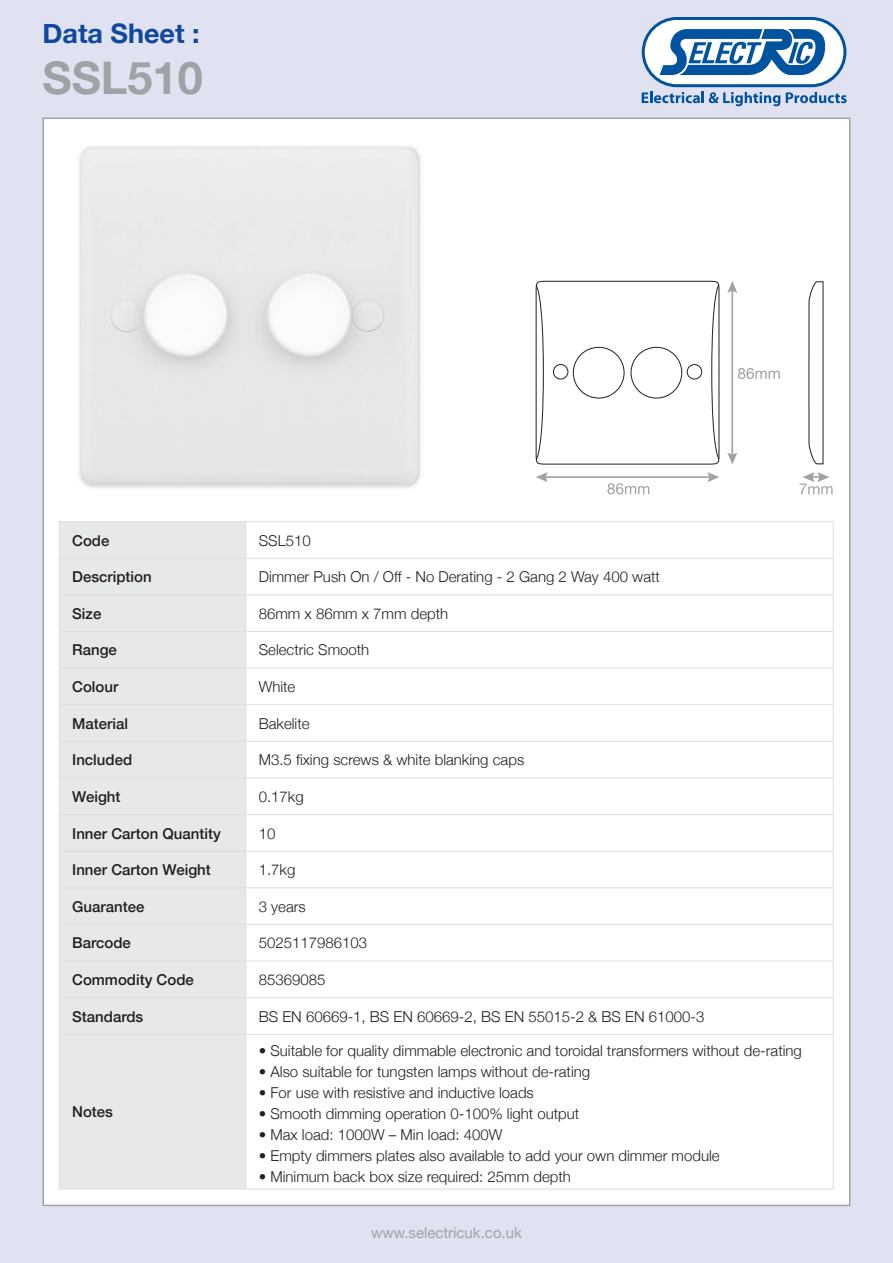
<style>
.page{position:relative;width:893px;height:1263px;background:#e1e2f1}
.page>*{position:absolute;margin:0;border:0;box-sizing:border-box;transform-origin:0 0}
.t1{font:700 45px "Helvetica Neue";color:#9fa3a6}
.t2{font:700 27px "Helvetica Neue";color:#0f499d}
.t3{font:300 15px "Helvetica Neue";color:#231f20}
.t4{font:500 15px "Helvetica Neue";color:#231f20}
.t5{font:15px "Helvetica Neue";color:#9fa3a6}
</style>
<div class="page">
<div style="left:44px;top:119px;width:805px;height:1086px;background:#fff"></div>
<svg style="left:642px;top:17px;width:205px;height:89px"></svg>
<img style="left:79px;top:146px;width:342px;height:342px">
<img style="left:80px;top:148px;width:337px;height:337px">
<div style="left:59px;top:521px;width:187px;height:37px;background:#e7e8e9"></div>
<div style="left:59px;top:558px;width:187px;height:37px;background:#e7e8e9"></div>
<div style="left:59px;top:595px;width:187px;height:36px;background:#e7e8e9"></div>
<div style="left:59px;top:631px;width:187px;height:37px;background:#e7e8e9"></div>
<div style="left:59px;top:668px;width:187px;height:37px;background:#e7e8e9"></div>
<div style="left:59px;top:705px;width:187px;height:36px;background:#e7e8e9"></div>
<div style="left:59px;top:741px;width:187px;height:37px;background:#e7e8e9"></div>
<div style="left:59px;top:778px;width:187px;height:36px;background:#e7e8e9"></div>
<div style="left:59px;top:814px;width:187px;height:37px;background:#e7e8e9"></div>
<div style="left:59px;top:851px;width:187px;height:37px;background:#e7e8e9"></div>
<div style="left:59px;top:888px;width:187px;height:36px;background:#e7e8e9"></div>
<div style="left:59px;top:924px;width:187px;height:37px;background:#e7e8e9"></div>
<div style="left:59px;top:961px;width:187px;height:37px;background:#e7e8e9"></div>
<div style="left:59px;top:998px;width:187px;height:36px;background:#e7e8e9"></div>
<div style="left:59px;top:1034px;width:187px;height:155px;background:#e7e8e9"></div>
<hr style="left:59px;top:521px;width:1px;height:668px;background:#dedfe0">
<hr style="left:246px;top:521px;width:1px;height:668px;background:#dedfe0">
<hr style="left:833px;top:521px;width:1px;height:668px;background:#dedfe0">
<hr style="left:59px;top:521px;width:774px;height:1px;background:#dedfe0">
<hr style="left:59px;top:558px;width:774px;height:1px;background:#dedfe0">
<hr style="left:59px;top:595px;width:774px;height:1px;background:#dedfe0">
<hr style="left:59px;top:631px;width:774px;height:1px;background:#dedfe0">
<hr style="left:59px;top:668px;width:774px;height:1px;background:#dedfe0">
<hr style="left:59px;top:704px;width:774px;height:1px;background:#dedfe0">
<hr style="left:59px;top:741px;width:774px;height:1px;background:#dedfe0">
<hr style="left:59px;top:778px;width:774px;height:1px;background:#dedfe0">
<hr style="left:59px;top:814px;width:774px;height:1px;background:#dedfe0">
<hr style="left:59px;top:851px;width:774px;height:1px;background:#dedfe0">
<hr style="left:59px;top:887px;width:774px;height:1px;background:#dedfe0">
<hr style="left:59px;top:924px;width:774px;height:1px;background:#dedfe0">
<hr style="left:59px;top:961px;width:774px;height:1px;background:#dedfe0">
<hr style="left:59px;top:997px;width:774px;height:1px;background:#dedfe0">
<hr style="left:59px;top:1034px;width:774px;height:1px;background:#dedfe0">
<hr style="left:59px;top:1189px;width:774px;height:1px;background:#dedfe0">
<svg style="left:727px;top:281px;width:53px;height:183px"></svg>
<svg style="left:536px;top:472px;width:183px;height:22px"></svg>
<svg style="left:799px;top:472px;width:33px;height:22px"></svg>
<svg style="left:808px;top:281px;width:16px;height:183px"></svg>
<div style="left:536px;top:281px;width:183px;height:183px;border:1px solid #231f20;border-radius:11px"></div>
<svg style="left:536px;top:285px;width:8px;height:175px"></svg>
<svg style="left:711px;top:284px;width:9px;height:176px"></svg>
<div style="left:553px;top:364px;width:15px;height:15px;border:1px solid #231f20;border-radius:50%"></div>
<div style="left:687px;top:364px;width:15px;height:15px;border:1px solid #231f20;border-radius:50%"></div>
<div style="left:573px;top:347px;width:51px;height:51px;border:1px solid #231f20;border-radius:50%"></div>
<div style="left:631px;top:347px;width:51px;height:51px;border:1px solid #231f20;border-radius:50%"></div>
<h2 class="t2" style="left:43px;top:17px;width:159px">Data Sheet :</h2>
<h1 class="t1" style="left:43px;top:50px;width:162px">SSL510</h1>
<p class="t4" style="left:72px;top:531px;width:39px">Code</p>
<p class="t3" style="left:259px;top:531px;width:53px">SSL510</p>
<p class="t4" style="left:72px;top:568px;width:81px">Description</p>
<p class="t3" style="left:259px;top:568px;width:403px">Dimmer Push On / Off - No Derating - 2 Gang 2 Way 400 watt</p>
<p class="t4" style="left:72px;top:604px;width:31px">Size</p>
<p class="t3" style="left:259px;top:604px;width:191px">86mm x 86mm x 7mm depth</p>
<p class="t4" style="left:72px;top:641px;width:46px">Range</p>
<p class="t3" style="left:259px;top:641px;width:112px">Selectric Smooth</p>
<p class="t4" style="left:72px;top:677px;width:48px">Colour</p>
<p class="t3" style="left:259px;top:677px;width:38px">White</p>
<p class="t4" style="left:72px;top:714px;width:57px">Material</p>
<p class="t3" style="left:259px;top:714px;width:52px">Bakelite</p>
<p class="t4" style="left:72px;top:751px;width:62px">Included</p>
<p class="t3" style="left:259px;top:751px;width:267px">M3.5 fixing screws &amp; white blanking caps</p>
<p class="t4" style="left:72px;top:787px;width:50px">Weight</p>
<p class="t3" style="left:259px;top:787px;width:47px">0.17kg</p>
<p class="t4" style="left:72px;top:824px;width:150px">Inner Carton Quantity</p>
<p class="t3" style="left:259px;top:824px;width:18px">10</p>
<p class="t4" style="left:72px;top:860px;width:140px">Inner Carton Weight</p>
<p class="t3" style="left:259px;top:861px;width:38px">1.7kg</p>
<p class="t4" style="left:72px;top:897px;width:74px">Guarantee</p>
<p class="t3" style="left:259px;top:897px;width:48px">3 years</p>
<p class="t4" style="left:72px;top:934px;width:60px">Barcode</p>
<p class="t3" style="left:259px;top:934px;width:110px">5025117986103</p>
<p class="t4" style="left:72px;top:970px;width:123px">Commodity Code</p>
<p class="t3" style="left:259px;top:970px;width:68px">85369085</p>
<p class="t4" style="left:72px;top:1007px;width:73px">Standards</p>
<p class="t3" style="left:259px;top:1007px;width:447px">BS EN 60669-1, BS EN 60669-2, BS EN 55015-2 &amp; BS EN 61000-3</p>
<p class="t4" style="left:72px;top:1103px;width:42px">Notes</p>
<p class="t3" style="left:259px;top:1041px;width:545px">• Suitable for quality dimmable electronic and toroidal transformers without de-rating</p>
<p class="t3" style="left:259px;top:1062px;width:333px">• Also suitable for tungsten lamps without de-rating</p>
<p class="t3" style="left:259px;top:1083px;width:277px">• For use with resistive and inductive loads</p>
<p class="t3" style="left:259px;top:1104px;width:322px">• Smooth dimming operation 0-100% light output</p>
<p class="t3" style="left:259px;top:1125px;width:245px">• Max load: 1000W – Min load: 400W</p>
<p class="t3" style="left:259px;top:1146px;width:462px">• Empty dimmers plates also available to add your own dimmer module</p>
<p class="t3" style="left:259px;top:1167px;width:314px">• Minimum back box size required: 25mm depth</p>
<p class="t5" style="left:371px;top:1224px;width:152px">www.selectricuk.co.uk</p>
</div>
